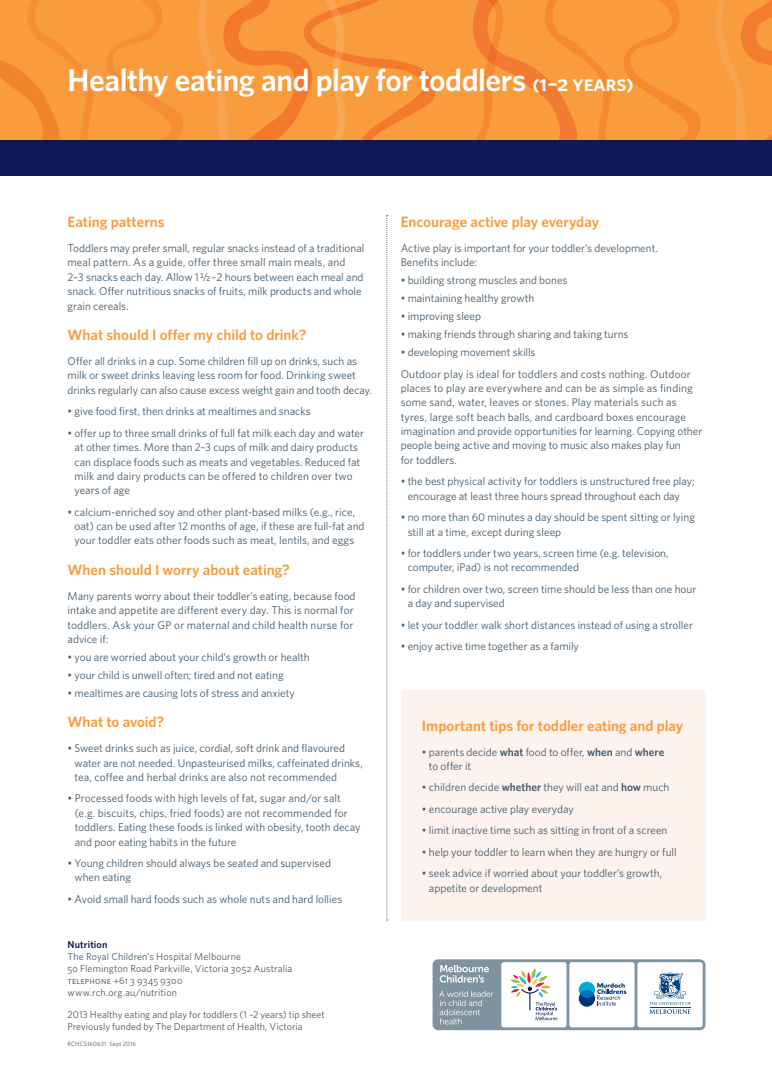
<style>
.page{position:relative;width:772px;height:1080px;background:#fff}
.page>*{position:absolute;margin:0;border:0;box-sizing:border-box;transform-origin:0 0}
.t1{font:600 31.25px "Whitney";letter-spacing:-.015em;color:#fff}
.t2{font:600 15px "Whitney";color:#f89c3d}
.t3{font:11.25px/14.4px "Whitney";color:#435b6d}
.t4{font:10px/11.9px "Whitney";letter-spacing:.005em;color:#435b6d}
.t5{font:10px "Whitney Book SC";letter-spacing:.015em;color:#435b6d}
.t6{font:600 10px "Whitney";letter-spacing:.015em;color:#0d1858}
.t7{font:6.25px "Whitney";letter-spacing:.015em;color:#435b6d}
.s1{font-family:"Whitney Semibold SC";font-weight:400;font-size:22.5px}
.s2{font-family:"Museo Sans 300"}
.s3{font-family:"Whitney Book SC"}
.s4{font-weight:600}
</style>
<div class="page">
<div style="left:0;top:141px;width:772px;height:35px;background:#0d1858"></div>
<svg style="left:386px;top:215px;width:2px;height:706px"></svg>
<div style="left:401px;top:690px;width:304px;height:230px;background:#fdf2ed"></div>
<div style="left:433px;top:959px;width:272px;height:71px;background:#7f929f;border-radius:6px"></div>
<div style="left:501px;top:962px;width:65px;height:65px;background:#fff;border-radius:3px"></div>
<div style="left:569px;top:962px;width:65px;height:65px;background:#fff;border-radius:3px"></div>
<div style="left:637px;top:962px;width:65px;height:65px;background:#fff;border-radius:3px"></div>
<svg style="left:649px;top:972px;width:42px;height:42px"></svg>
<svg style="left:510px;top:968px;width:47px;height:52px"></svg>
<svg style="left:579px;top:990px;width:16px;height:17px"></svg>
<svg style="left:579px;top:983px;width:47px;height:22px"></svg>
<svg style="left:440px;top:965px;width:49px;height:17px"></svg>
<svg style="left:439px;top:991px;width:54px;height:33px"></svg>
<svg style="left:0;top:0;width:772px;height:141px;background:#f5963b"></svg>
<h1 class="t1" style="left:68px;top:61px;width:567px">Healthy eating and play for toddlers <span class="s1">(1–2 years)</span></h1>
<h2 class="t2" style="left:68px;top:213px;width:99px">Eating patterns</h2>
<p class="t3" style="left:68px;top:241px;width:298px">Toddlers may prefer small, regular snacks instead of a traditional meal pattern. As a guide, offer three small main meals, and<br>2–3 snacks each day. Allow 1 <span class="s2">½</span>–2 hours between each meal and snack. Offer nutritious snacks of fruits, milk products and whole grain cereals.</p>
<h2 class="t2" style="left:68px;top:326px;width:241px">What should I offer my child to drink?</h2>
<p class="t3" style="left:68px;top:354px;width:306px">Offer all drinks in a cup. Some children fill up on drinks, such as milk or sweet drinks leaving less room for food. Drinking sweet drinks regularly can also cause excess weight gain and tooth decay.</p>
<p class="t3" style="left:68px;top:404px;width:245px">• give food first, then drinks at mealtimes and snacks</p>
<p class="t3" style="left:75px;top:425px;width:291px;text-indent:-7px">• offer up to three small drinks of full fat milk each day and water at other times. More than 2–3 cups of milk and dairy products can displace foods such as meats and vegetables. Reduced fat milk and dairy products can be offered to children over two years of age</p>
<p class="t3" style="left:75px;top:504px;width:291px;text-indent:-7px">• calcium-enriched soy and other plant-based milks (e.g., rice, oat) can be used after 12 months of age, if these are full-fat and your toddler eats other foods such as meat, lentils, and eggs</p>
<h2 class="t2" style="left:68px;top:560px;width:224px">When should I worry about eating?</h2>
<p class="t3" style="left:68px;top:588px;width:290px">Many parents worry about their toddler’s eating, because food intake and appetite are different every day. This is normal for toddlers. Ask your GP or maternal and child health nurse for advice if:</p>
<p class="t3" style="left:68px;top:650px;width:244px">• you are worried about your child’s growth or health</p>
<p class="t3" style="left:68px;top:667px;width:218px">• your child is unwell often; tired and not eating</p>
<p class="t3" style="left:68px;top:685px;width:229px">• mealtimes are causing lots of stress and anxiety</p>
<h2 class="t2" style="left:68px;top:713px;width:98px">What to avoid?</h2>
<p class="t3" style="left:75px;top:741px;width:290px;text-indent:-7px">• Sweet drinks such as juice, cordial, soft drink and flavoured water are not needed. Unpasteurised milks, caffeinated drinks, tea, coffee and herbal drinks are also not recommended</p>
<p class="t3" style="left:75px;top:791px;width:287px;text-indent:-7px">• Processed foods with high levels of fat, sugar and/or salt (e.g. biscuits, chips, fried foods) are not recommended for toddlers. Eating these foods is linked with obesity, tooth decay and poor eating habits in the future</p>
<p class="t3" style="left:75px;top:856px;width:258px;text-indent:-7px">• Young children should always be seated and supervised when eating</p>
<p class="t3" style="left:68px;top:891px;width:276px">• Avoid small hard foods such as whole nuts and hard lollies</p>
<p class="t6" style="left:68px;top:939px;width:41px">Nutrition</p>
<p class="t4" style="left:68px;top:950px;width:226px">The Royal Children’s Hospital Melbourne<br><span class="s3">50</span> Flemington Road Parkville, Victoria <span class="s3">3052</span> Australia</p>
<p class="t5" style="left:68px;top:974px;width:117px">telephone +61 3 9345 9300</p>
<p class="t4" style="left:68px;top:986px;width:111px">www.rch.org.au/nutrition</p>
<p class="t4" style="left:68px;top:1008px;width:259px">2013 Healthy eating and play for toddlers (1 –2 years) tip sheet<br>Previously funded by The Department of Health, Victoria</p>
<p class="t7" style="left:68px;top:1040px;width:70px">RCHCS160631 Sept 2016</p>
<h2 class="t2" style="left:401px;top:213px;width:200px">Encourage active play everyday</h2>
<p class="t3" style="left:401px;top:241px;width:259px">Active play is important for your toddler’s development.<br>Benefits include:</p>
<p class="t3" style="left:401px;top:273px;width:168px">• building strong muscles and bones</p>
<p class="t3" style="left:401px;top:291px;width:135px">• maintaining healthy growth</p>
<p class="t3" style="left:401px;top:309px;width:82px">• improving sleep</p>
<p class="t3" style="left:401px;top:327px;width:229px">• making friends through sharing and taking turns</p>
<p class="t3" style="left:401px;top:341px;width:292px;line-height:21.5px">• developing movement skills<br>Outdoor play is ideal for toddlers and costs nothing. Outdoor</p>
<p class="t3" style="left:401px;top:381px;width:303px">places to play are everywhere and can be as simple as finding some sand, water, leaves or stones. Play materials such as tyres, large soft beach balls, and cardboard boxes encourage imagination and provide opportunities for learning. Copying other people being active and moving to music also makes play fun<br>for toddlers.</p>
<p class="t3" style="left:408px;top:474px;width:289px;text-indent:-7px">• the best physical activity for toddlers is unstructured free play; encourage at least three hours spread throughout each day</p>
<p class="t3" style="left:408px;top:510px;width:289px;text-indent:-7px">• no more than 60 minutes a day should be spent sitting or lying still at a time, except during sleep</p>
<p class="t3" style="left:408px;top:546px;width:263px;text-indent:-7px">• for toddlers under two years, screen time (e.g. television, computer, iPad) is not recommended</p>
<p class="t3" style="left:408px;top:581px;width:290px;text-indent:-7px">• for children over two, screen time should be less than one hour a day and supervised</p>
<p class="t3" style="left:401px;top:617px;width:294px">• let your toddler walk short distances instead of using a stroller</p>
<p class="t3" style="left:401px;top:639px;width:180px">• enjoy active time together as a family</p>
<h2 class="t2" style="left:422px;top:716px;width:263px">Important tips for toddler eating and play</h2>
<p class="t3" style="left:429px;top:744px;width:237px;text-indent:-7px">• parents decide <span class="s4">what</span> food to offer, <span class="s4">when</span> and <span class="s4">where </span>to offer it</p>
<p class="t3" style="left:422px;top:780px;width:249px">• children decide <span class="s4">whether</span> they will eat and <span class="s4">how</span> much</p>
<p class="t3" style="left:422px;top:801px;width:153px">• encourage active play everyday</p>
<p class="t3" style="left:422px;top:823px;width:247px">• limit inactive time such as sitting in front of a screen</p>
<p class="t3" style="left:422px;top:844px;width:256px">• help your toddler to learn when they are hungry or full</p>
<p class="t3" style="left:429px;top:866px;width:235px;text-indent:-7px">• seek advice if worried about your toddler’s growth, appetite or development</p>
</div>
